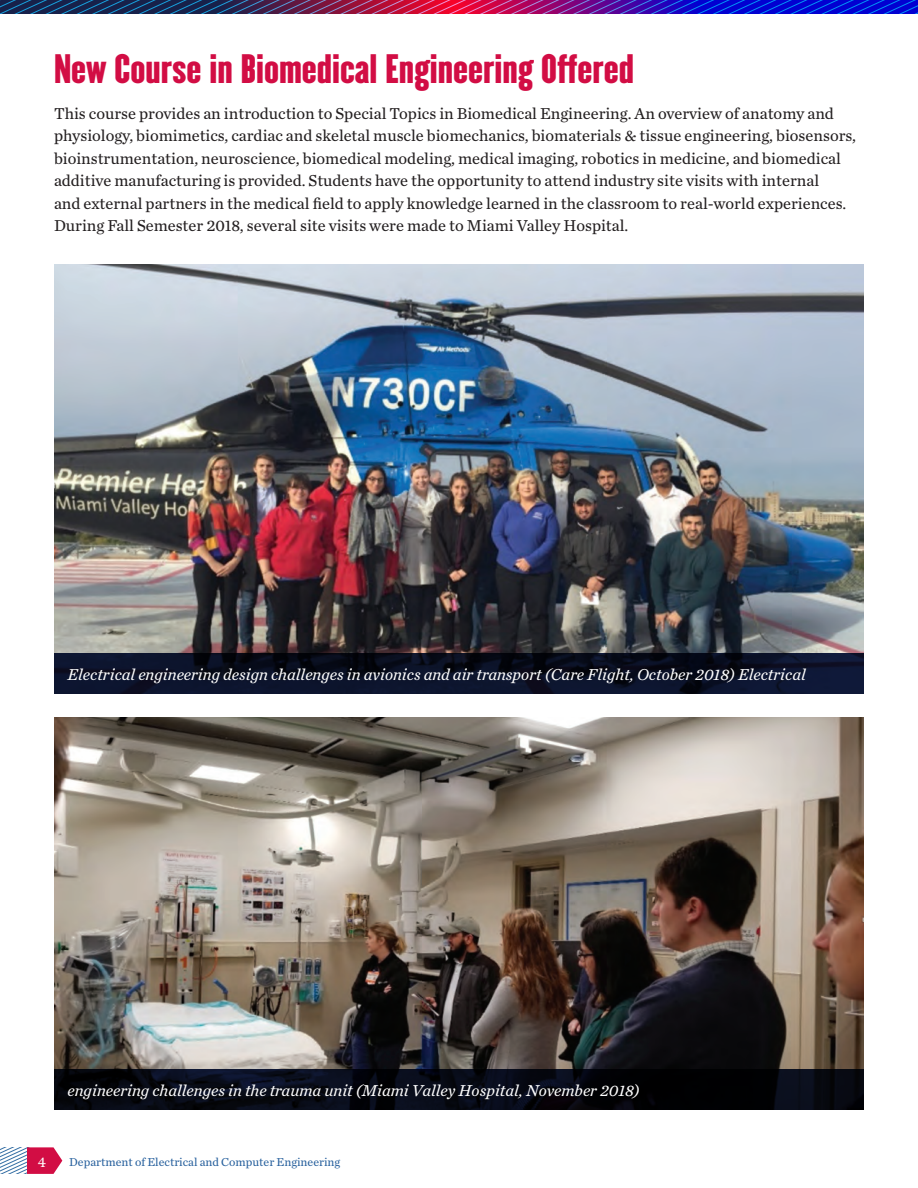
<style>
.page{position:relative;width:918px;height:1188px;background:#fff}
.page>*{position:absolute;margin:0;border:0;box-sizing:border-box;transform-origin:0 0}
.t1{font:36px "Champion Liteweight";color:#d20d44}
.t2{font:16.5px/22.5px "Chronicle Text G2";color:#231f20}
.t3{font:italic 16.5px "Chronicle Text G2";color:#fff}
.t4{font:15px "Chronicle Text G2";color:#fff}
.t5{font:12px "Chronicle Text G2";color:#27609d}
</style>
<div class="page">
<img style="left:54px;top:717px;width:810px;height:352px">
<img style="left:54px;top:265px;width:810px;height:388px">
<svg style="left:54px;top:653px;width:810px;height:40px;background:#0a1024"></svg>
<svg style="left:54px;top:1069px;width:810px;height:41px;background:#050810"></svg>
<img style="left:0;top:0;width:918px;height:14px">
<svg style="left:0;top:1147px;width:62px;height:27px"></svg>
<h1 class="t1" style="left:54px;top:39px;width:582px">New Course in Biomedical Engineering Ofered</h1>
<p class="t2" style="left:54px;top:101px;width:803px">This course provides an introduction to Special Topics in Biomedical Engineering. An overview of anatomy and physiology, biomimetics, cardiac and skeletal muscle biomechanics, biomaterials &amp; tissue engineering, biosensors, bioinstrumentation, neuroscience, biomedical modeling, medical imaging, robotics in medicine, and biomedical additive manufacturing is provided. Students have the opportunity to attend industry site visits with internal<br>and external partners in the medical feld to apply knowledge learned in the classroom to real-world experiences.<br>During Fall Semester 2018, several site visits were made to Miami Valley Hospital.</p>
<p class="t3" style="left:68px;top:662px;width:740px">Electrical engineering design challenges in avionics and air transport (Care Flight, October 2018) Electrical</p>
<p class="t3" style="left:68px;top:1078px;width:574px">engineering challenges in the trauma unit (Miami Valley Hospital, November 2018)</p>
<p class="t4" style="left:38px;top:1150px;width:10px">4</p>
<p class="t5" style="left:69px;top:1153px;width:272px">Department of Electrical and Computer Engineering</p>
</div>
